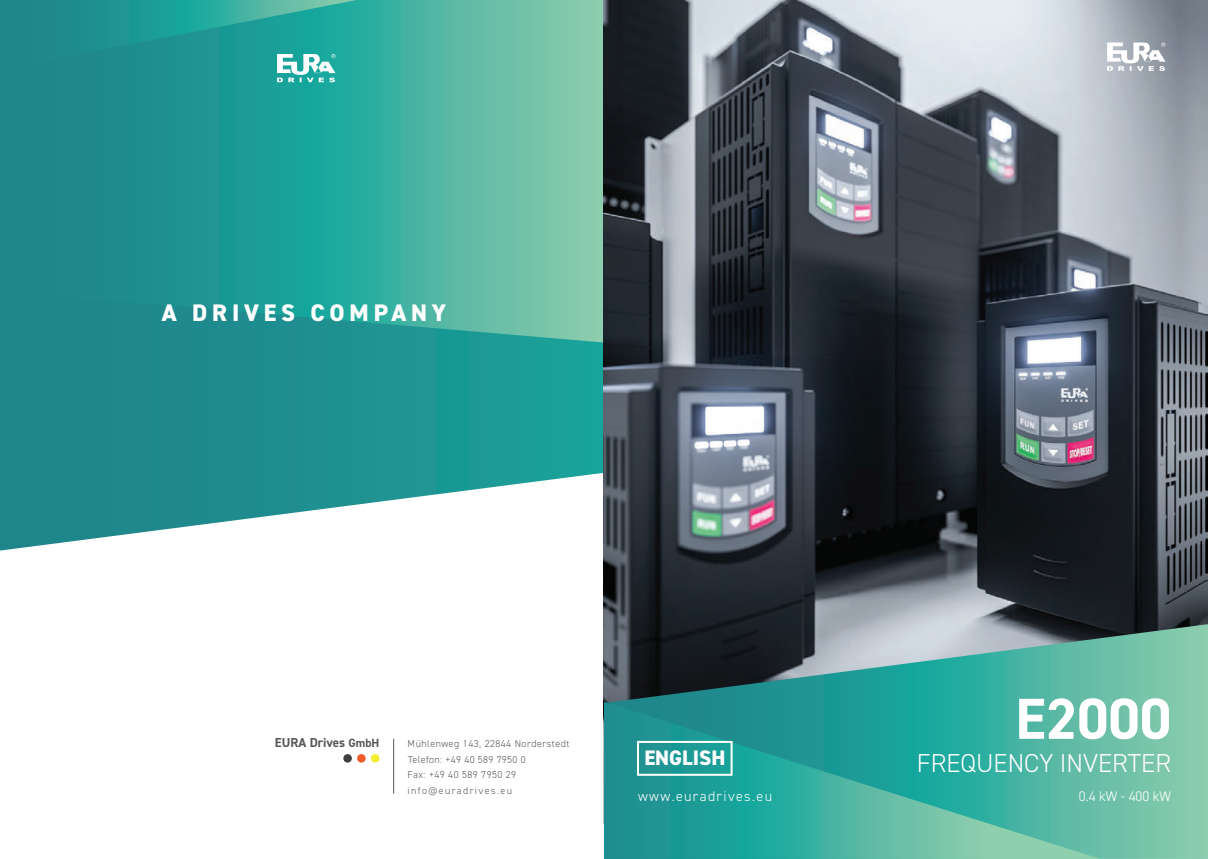
<style>
.page{position:relative;width:1208px;height:859px;background:#fff}
.page>*{position:absolute;margin:0;border:0;box-sizing:border-box;transform-origin:0 0}
.t1{font:700 58px "DIN2014";color:#fff}
.t2{font:300 26px "DIN2014";color:#fff}
.t3{font:800 24px "DIN2014";letter-spacing:.2em;color:#fff}
.t4{font:800 21px "DIN2014";color:#fff}
.t5{font:300 14px "DIN2014";letter-spacing:.1em;color:#fff}
.t6{font:700 13px "DIN2014";color:#57585a}
.t7{font:300 10px/15.6px "DIN2014";letter-spacing:.05em;color:#57585a}
.s1{font-size:12px}
</style>
<div class="page">
<svg style="left:0;top:82px;width:604px;height:469px"></svg>
<svg style="left:1px;top:0;width:603px;height:343px;background:#3ca69b"></svg>
<img style="left:604px;top:0;width:604px;height:624px">
<svg style="left:604px;top:624px;width:604px;height:235px;background:#5c988d"></svg>
<hr style="left:393px;top:739px;width:1px;height:55px;background:#57585a">
<div style="left:343px;top:754px;width:9px;height:9px;background:#3e3e3f;border-radius:50%"></div>
<div style="left:357px;top:754px;width:9px;height:9px;background:#f15929;border-radius:50%"></div>
<div style="left:371px;top:754px;width:8px;height:9px;background:#f4ed2f;border-radius:50%"></div>
<svg style="left:0;top:0;width:356px;height:82px;background:#269a97"></svg>
<svg style="left:604px;top:702px;width:496px;height:157px;background:#35a89c"></svg>
<div style="left:637px;top:741px;width:95px;height:35px;border:2px solid #fff"></div>
<svg style="left:1107px;top:43px;width:58px;height:28px"></svg>
<h3 class="t3" style="left:162px;top:297px;width:286px">A DRIVES COMPANY</h3>
<h3 class="t6" style="left:275px;top:734px;width:106px">EURA Drives <span class="s1">GmbH</span></h3>
<p class="t7" style="left:407px;top:736px;width:163px">Mühlenweg 143, 22844 Norderstedt<br>Telefon: +49 40 589 7950 0<br>Fax: +49 40 589 7950 29 info@euradrives.eu</p>
<h3 class="t4" style="left:644px;top:744px;width:82px">ENGLISH</h3>
<h1 class="t1" style="left:1015px;top:680px;width:157px">E2000</h1>
<h2 class="t2" style="left:916px;top:748px;width:256px">FREQUENCY INVERTER</h2>
<h3 class="t5" style="left:638px;top:788px;width:135px">www.euradrives.eu</h3>
<h3 class="t5" style="left:1079px;top:788px;width:94px">0.4 kW - 400 kW</h3>
</div>
